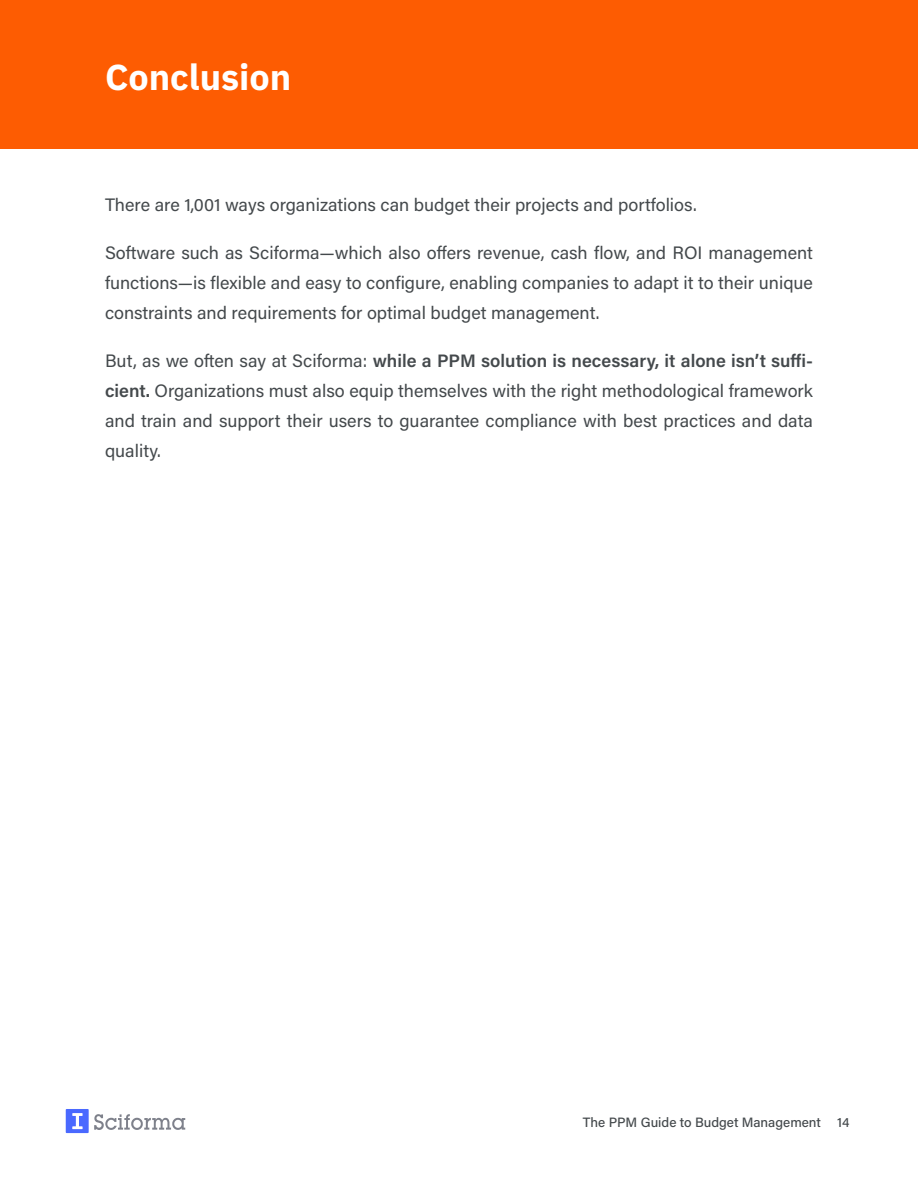
<style>
.page{position:relative;width:918px;height:1188px;background:#fff}
.page>*{position:absolute;margin:0;border:0;box-sizing:border-box;transform-origin:0 0}
.section_titles{font:700 36px "IBM Plex Sans";color:#fff}
.body_text{font:18px/30px "Acumin Pro";color:#44494c;text-align:justify}
.t1{font:500 13.5px "Acumin Pro";color:#44494c}
.s1{font-weight:600}
</style>
<div class="page">
<svg style="left:66px;top:1109px;width:119px;height:24px"></svg>
<div style="left:0;top:0;width:918px;height:148px;background:#fd5c02"></div>
<p class="section_titles" style="left:105px;top:48px;width:188px">Conclusion</p>
<p class="body_text" style="left:105px;top:189px;width:593px">There are 1,001 ways organizations can budget their projects and portfolios.</p>
<p class="body_text" style="left:105px;top:237px;width:710px">Software such as Sciforma—which also offers revenue, cash flow, and ROI management functions—is flexible and easy to configure, enabling companies to adapt it to their unique constraints and requirements for optimal budget management.</p>
<p class="body_text" style="left:105px;top:345px;width:710px">But, as we often say at Sciforma: <span class="s1">while a PPM solution is necessary, it alone isn’t suffi&shy;cient.</span> Organizations must also equip themselves with the right methodological framework and train and support their users to guarantee compliance with best practices and data quality.</p>
<p class="t1" style="left:583px;top:1113px;width:268px">The PPM Guide to Budget Management 14</p>
</div>
